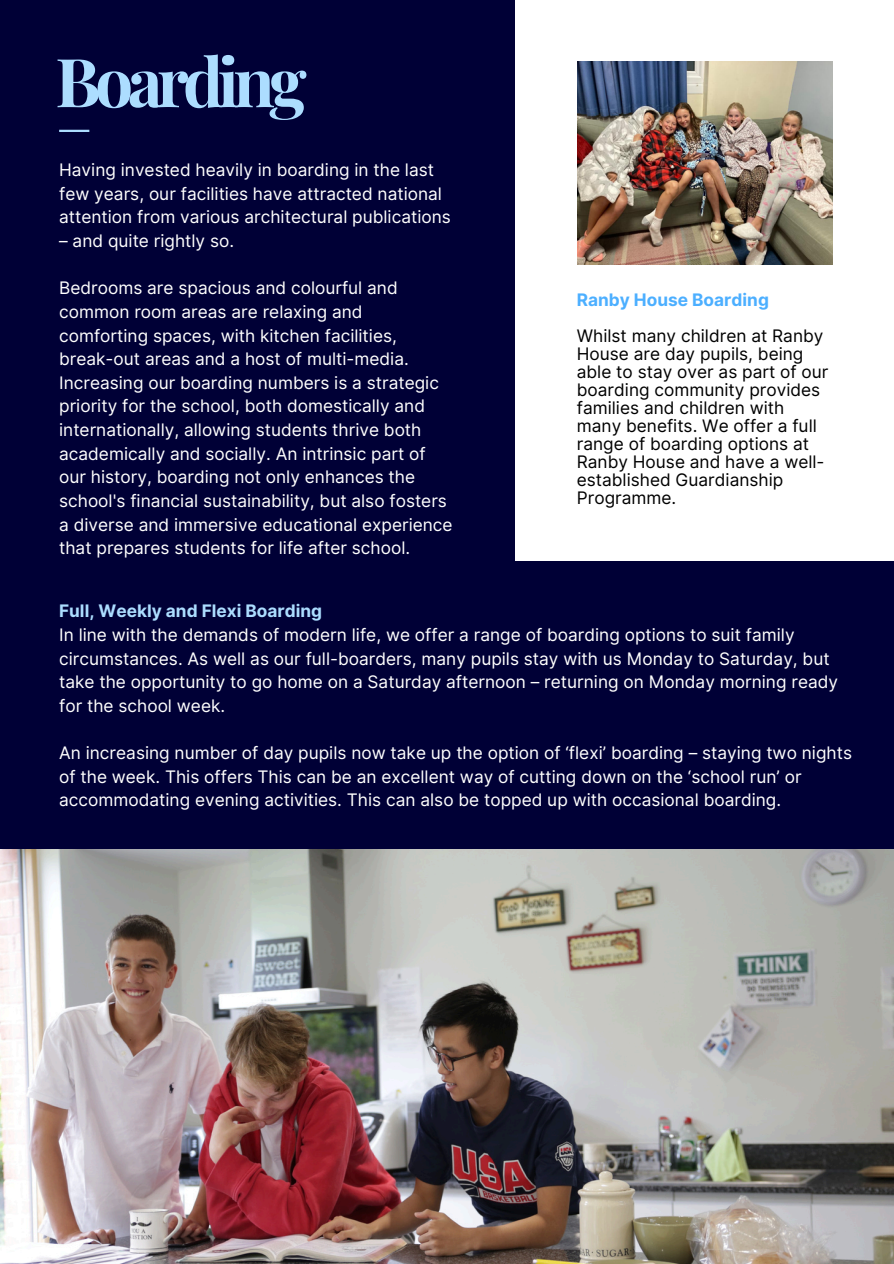
<style>
.page{position:relative;width:894px;height:1264px;background:#fff}
.page>*{position:absolute;margin:0;border:0;box-sizing:border-box;transform-origin:0 0}
.t1{font:700 67.5px "Playfair Display";letter-spacing:-.085em;color:#acddff}
.t2{font:17.25px/23.7px "Inter";color:#fff}
.t3{font:17.25px/18px "Inter";color:#000}
.t4{font:700 17.25px "Inter";color:#acddff}
.t5{font:700 17.25px "Inter";color:#4cafff}
</style>
<div class="page">
<div style="left:0;top:0;width:515px;height:1210px;background:#000036"></div>
<hr style="left:59px;top:130px;width:30px;height:2px;background:#acddff">
<img style="left:577px;top:62px;width:255px;height:202px">
<div style="left:500px;top:561px;width:393px;height:288px;background:#000036"></div>
<img style="left:0;top:849px;width:893px;height:414px">
<p class="t1" style="left:55px;top:34px;width:253px">Boarding</p>
<p class="t2" style="left:59px;top:158px;width:393px">Having invested heavily in boarding in the last few years, our facilities have attracted national attention from various architectural publications</p>
<p class="t2" style="left:59px;top:229px;width:176px">– and quite rightly so.</p>
<h2 class="t2" style="left:59px;top:276px;width:395px">Bedrooms are spacious and colourful and common room areas are relaxing and comforting spaces, with kitchen facilities, break-out areas and a host of multi-media.<br>Increasing our boarding numbers is a strategic priority for the school, both domestically and internationally, allowing students thrive both academically and socially. An intrinsic part of our history, boarding not only enhances the school's financial sustainability, but also fosters a diverse and immersive educational experience that prepares students for life after school.</h2>
<p class="t5" style="left:576px;top:289px;width:193px">Ranby House Boarding</p>
<p class="t3" style="left:576px;top:327px;width:253px">Whilst many children at Ranby<br>House are day pupils, being able to stay over as part of our boarding community provides families and children with many benefits. We offer a full range of boarding options at<br>Ranby House and have a well&shy;established Guardianship<br>Programme.</p>
<p class="t4" style="left:59px;top:601px;width:264px">Full, Weekly and Flexi Boarding</p>
<p class="t2" style="left:59px;top:623px;width:780px">In line with the demands of modern life, we offer a range of boarding options to suit family circumstances. As well as our full-boarders, many pupils stay with us Monday to Saturday, but take the opportunity to go home on a Saturday afternoon – returning on Monday morning ready for the school week.</p>
<p class="t2" style="left:59px;top:741px;width:794px">An increasing number of day pupils now take up the option of ‘flexi’ boarding – staying two nights of the week. This offers This can be an excellent way of cutting down on the ‘school run’ or accommodating evening activities. This can also be topped up with occasional boarding.</p>
</div>
